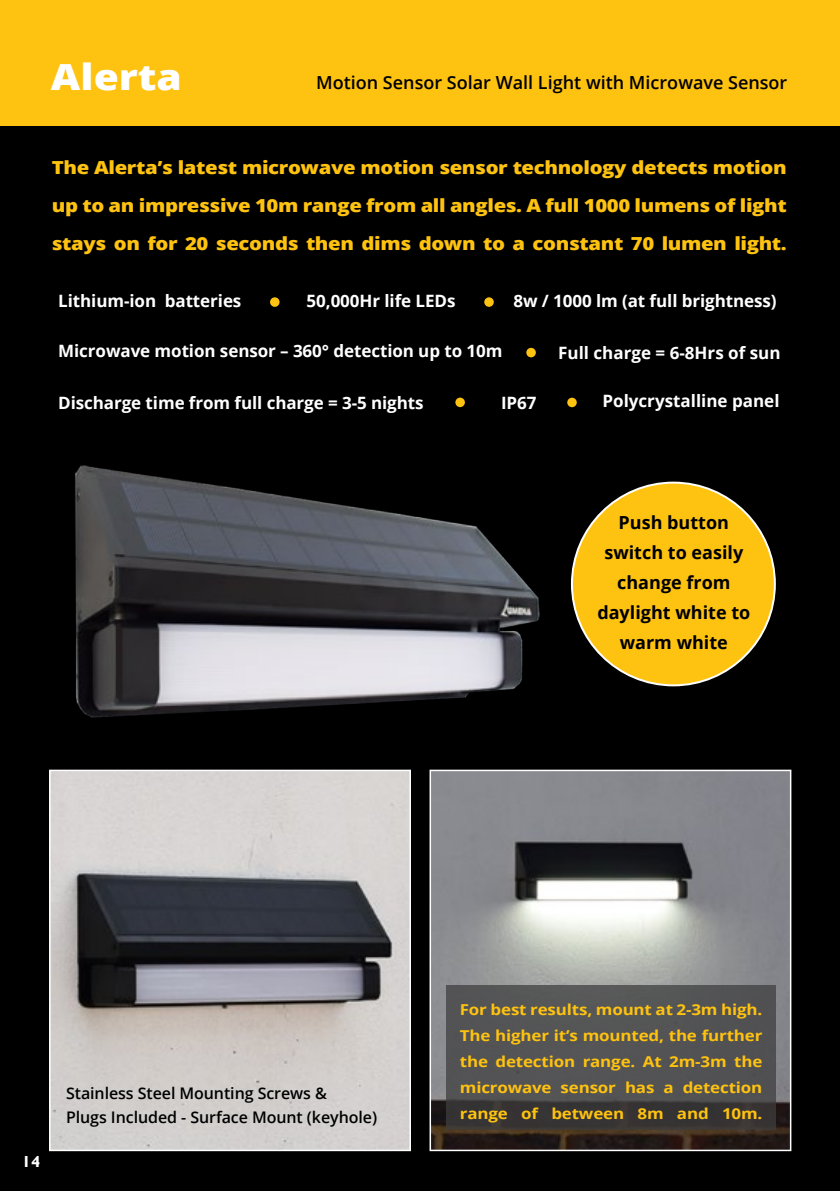
<style>
.page{position:relative;width:840px;height:1191px;background:#fff}
.page>*{position:absolute;margin:0;border:0;box-sizing:border-box;transform-origin:0 0}
.t1{font:800 36px "Open Sans";color:#fff;scale:1.13 1}
.t2{font:800 18px/38px "Open Sans";letter-spacing:-.02em;color:#fec210;text-align:justify;scale:1.13 1}
.t3{font:700 18px/30px "Open Sans";color:#000001;text-align:center}
.t4{font:600 18px "Open Sans";color:#000001}
.t5{font:700 17px "Open Sans";letter-spacing:-.005em;color:#fff}
.t6{font:600 16px/24px "Open Sans";letter-spacing:-.005em;color:#000001}
.t7{font:700 16px "Gill Sans";color:#fff;scale:1.04 1}
.t8{font:700 15px/26px "Open Sans";letter-spacing:-.01em;color:#fec210;text-align:justify;scale:1.13 1}
</style>
<div class="page">
<div style="left:0;top:0;width:839px;height:1191px;background:#000001"></div>
<div style="left:0;top:0;width:839px;height:125px;background:#fec210"></div>
<img style="left:52px;top:772px;width:356px;height:376px">
<div style="left:49px;top:769px;width:362px;height:382px;border:2px solid #fff"></div>
<img style="left:432px;top:772px;width:356px;height:376px">
<div style="left:429px;top:769px;width:362px;height:382px;border:2px solid #fff"></div>
<svg style="left:446px;top:986px;width:328px;height:144px;fill:#535354"></svg>
<div style="left:526px;top:348px;width:9px;height:9px;background:#fec210;border-radius:50%"></div>
<div style="left:455px;top:397px;width:9px;height:10px;background:#fec210;border-radius:50%"></div>
<div style="left:567px;top:398px;width:9px;height:9px;background:#fec210;border-radius:50%"></div>
<div style="left:270px;top:297px;width:9px;height:10px;background:#fec210;border-radius:50%"></div>
<div style="left:484px;top:297px;width:9px;height:10px;background:#fec210;border-radius:50%"></div>
<img style="left:75px;top:465px;width:465px;height:253px">
<div style="left:571px;top:482px;width:203px;height:203px;background:#fec210;border-radius:50%"></div>
<p class="t1" style="left:51px;top:50px;width:117px">Alerta</p>
<p class="t4" style="left:316px;top:71px;width:472px">Motion Sensor Solar Wall Light with Microwave Sensor</p>
<p class="t2" style="left:52px;top:148px;width:651px">The Alerta’s latest microwave motion sensor technology detects motion up to an impressive 10m range from all angles. A full 1000 lumens of light stays on for 20 seconds then dims down to a constant 70 lumen light.</p>
<p class="t5" style="left:58px;top:289px;width:185px">Lithium-ion batteries</p>
<p class="t5" style="left:306px;top:289px;width:150px">50,000Hr life LEDs</p>
<p class="t5" style="left:513px;top:289px;width:265px">8w / 1000 lm (at full brightness)</p>
<p class="t5" style="left:58px;top:339px;width:445px">Microwave motion sensor – 360° detection up to 10m</p>
<p class="t5" style="left:558px;top:340px;width:224px">Full charge = 6-8Hrs of sun</p>
<p class="t5" style="left:58px;top:391px;width:367px">Discharge time from full charge = 3-5 nights</p>
<p class="t5" style="left:602px;top:389px;width:178px">Polycrystalline panel</p>
<p class="t5" style="left:501px;top:390px;width:37px">IP67</p>
<p class="t3" style="left:597px;top:507px;width:154px">Push button switch to easily change from daylight white to warm white</p>
<p class="t7" style="left:22px;top:1151px;width:19px">14</p>
<p class="t6" style="left:66px;top:1081px;width:312px">Stainless Steel Mounting Screws &amp;<br>Plugs Included - Surface Mount (keyhole)</p>
<p class="t8" style="left:459px;top:996px;width:269px">For best results, mount at 2-3m high.<br>The higher it’s mounted, the further the detection range. At 2m-3m the microwave sensor has a detection range of between 8m and 10m.</p>
</div>
